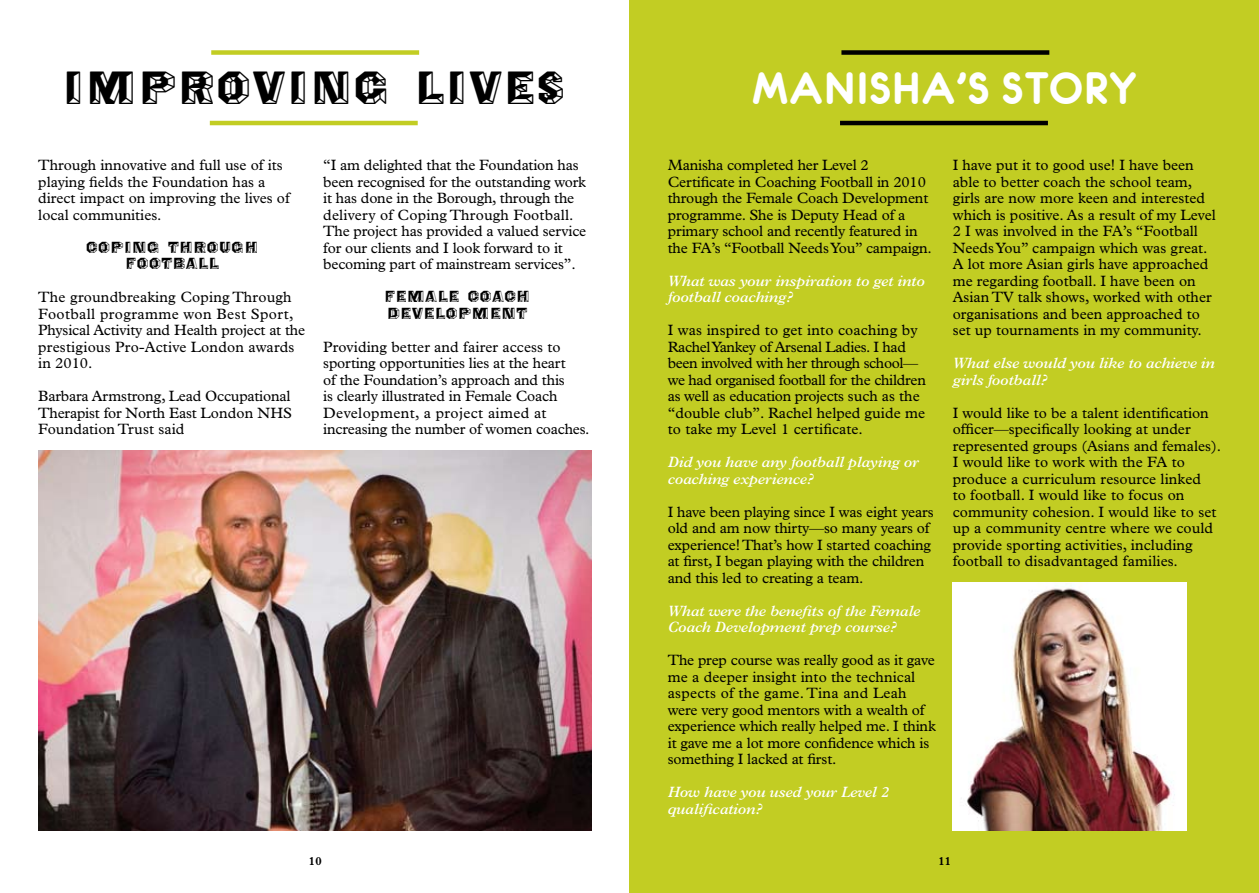
<style>
.page{position:relative;width:1259px;height:893px;background:#fff}
.page>*{position:absolute;margin:0;border:0;box-sizing:border-box;transform-origin:0 0}
.t1{font:48.45px "Eurofurencebold";color:#fff}
.t2{font:43.5px "Woodtype Octagon";letter-spacing:.025em;color:#000}
.t3{font:15px/16.5px "Plantin";color:#000}
.t4{font:italic 600 15px/16.5px "Plantin";letter-spacing:-.01em;color:#fff}
.t5{font:15px/16.5px "Plantin";letter-spacing:-.02em;color:#000}
.t6{font:15px/16.5px "Woodtype Octagon";letter-spacing:.025em;color:#000}
.t7{font:700 12px "Plantin";color:#000}
</style>
<div class="page">
<div style="left:629px;top:0;width:630px;height:893px;background:#c2cd23"></div>
<img style="left:38px;top:451px;width:553px;height:379px">
<img style="left:952px;top:583px;width:234px;height:247px">
<div style="left:211px;top:50px;width:208px;height:5px;background:#c2cd23"></div>
<hr style="left:210px;top:121px;width:208px;height:4px;background:#c2cd23">
<div style="left:841px;top:50px;width:208px;height:5px;background:#000"></div>
<hr style="left:840px;top:121px;width:208px;height:4px;background:#000">
<h2 class="t2" style="left:63px;top:52px;width:257px">IM PROVING</h2>
<h2 class="t2" style="left:415px;top:52px;width:118px">LIVES</h2>
<p class="t3" style="left:38px;top:157px;width:253px">Through innovative and full use of its playing fields the Foundation has a direct impact on improving the lives of local communities.</p>
<p class="t6" style="left:86px;top:237px;width:50px">COPING</p>
<p class="t6" style="left:168px;top:237px;width:25px">THROUGH</p>
<p class="t6" style="left:125px;top:253px;width:24px">FOOT</p>
<p class="t6" style="left:173px;top:253px;width:48px">BALL</p>
<p class="t3" style="left:38px;top:289px;width:268px">The groundbreaking Coping Through<br>Football programme won Best Sport,<br>Physical Activity and Health project at the prestigious Pro-Active London awards in 2010.</p>
<p class="t3" style="left:38px;top:388px;width:255px;text-align:justify">Barbara Armstrong, Lead Occupational Therapist for North East London NHS Foundation Trust said</p>
<p class="t3" style="left:323px;top:157px;width:264px">“I am delighted that the Foundation has been recognised for the outstanding work it has done in the Borough, through the delivery of Coping Through Football.<br>The project has provided a valued service for our clients and I look forward to it becoming part of mainstream services”.</p>
<p class="t6" style="left:384px;top:286px;width:26px">FEMA</p>
<p class="t6" style="left:387px;top:286px;width:106px;text-indent:50px">LE COACH<br>DEVELOPMENT</p>
<p class="t3" style="left:323px;top:338px;width:268px">Providing better and fairer access to sporting opportunities lies at the heart<br>of the Foundation’s approach and this<br>is clearly illustrated in Female Coach Development, a project aimed at increasing the number of women coaches.</p>
<p class="t7" style="left:309px;top:854px;width:14px">10</p>
<h1 class="t1" style="left:752px;top:64px;width:66px">MANISHA</h1>
<h1 class="t1" style="left:956px;top:64px;width:181px">’S STORY</h1>
<p class="t3" style="left:668px;top:157px;width:266px">Manisha completed her Level 2<br>Certificate in Coaching Football in 2010 through the Female Coach Development programme. She is Deputy Head of a primary school and recently featured in the FA’s “Football Needs You” campaign.</p>
<p class="t4" style="left:668px;top:273px;width:258px">What was your inspiration to get into football coaching?</p>
<p class="t5" style="left:668px;top:322px;width:260px">I was inspired to get into coaching by Rachel Yankey of Arsenal Ladies. I had been involved with her through school— we had organised football for the children as well as education projects such as the “double club”. Rachel helped guide me to take my Level 1 certificate.</p>
<p class="t4" style="left:668px;top:454px;width:253px">Did you have any football playing or coaching experience?</p>
<p class="t3" style="left:668px;top:503px;width:267px">I have been playing since I was eight years old and am now thirty—so many years of experience! That’s how I started coaching at first, I began playing with the children and this led to creating a team.</p>
<p class="t4" style="left:668px;top:603px;width:254px">What were the benefits of the Female<br>Coach Development prep course?</p>
<p class="t3" style="left:668px;top:652px;width:269px">The prep course was really good as it gave me a deeper insight into the technical aspects of the game. Tina and Leah were very good mentors with a wealth of experience which really helped me. I think it gave me a lot more confidence which is something I lacked at first.</p>
<p class="t4" style="left:668px;top:784px;width:223px">How have you used your Level 2 qualification?</p>
<p class="t3" style="left:952px;top:157px;width:264px">I have put it to good use! I have been able to better coach the school team, girls are now more keen and interested which is positive. As a result of my Level 2 I was involved in the FA’s “Football Needs You” campaign which was great.<br>A lot more Asian girls have approached me regarding football. I have been on Asian TV talk shows, worked with other organisations and been approached to set up tournaments in my community.</p>
<p class="t4" style="left:952px;top:355px;width:264px">What else would you like to achieve in girls football?</p>
<p class="t3" style="left:952px;top:404px;width:270px">I would like to be a talent identification officer—specifically looking at under represented groups (Asians and females).<br>I would like to work with the FA to produce a curriculum resource linked<br>to football. I would like to focus on community cohesion. I would like to set up a community centre where we could provide sporting activities, including football to disadvantaged families.</p>
<p class="t7" style="left:938px;top:854px;width:14px">11</p>
</div>
